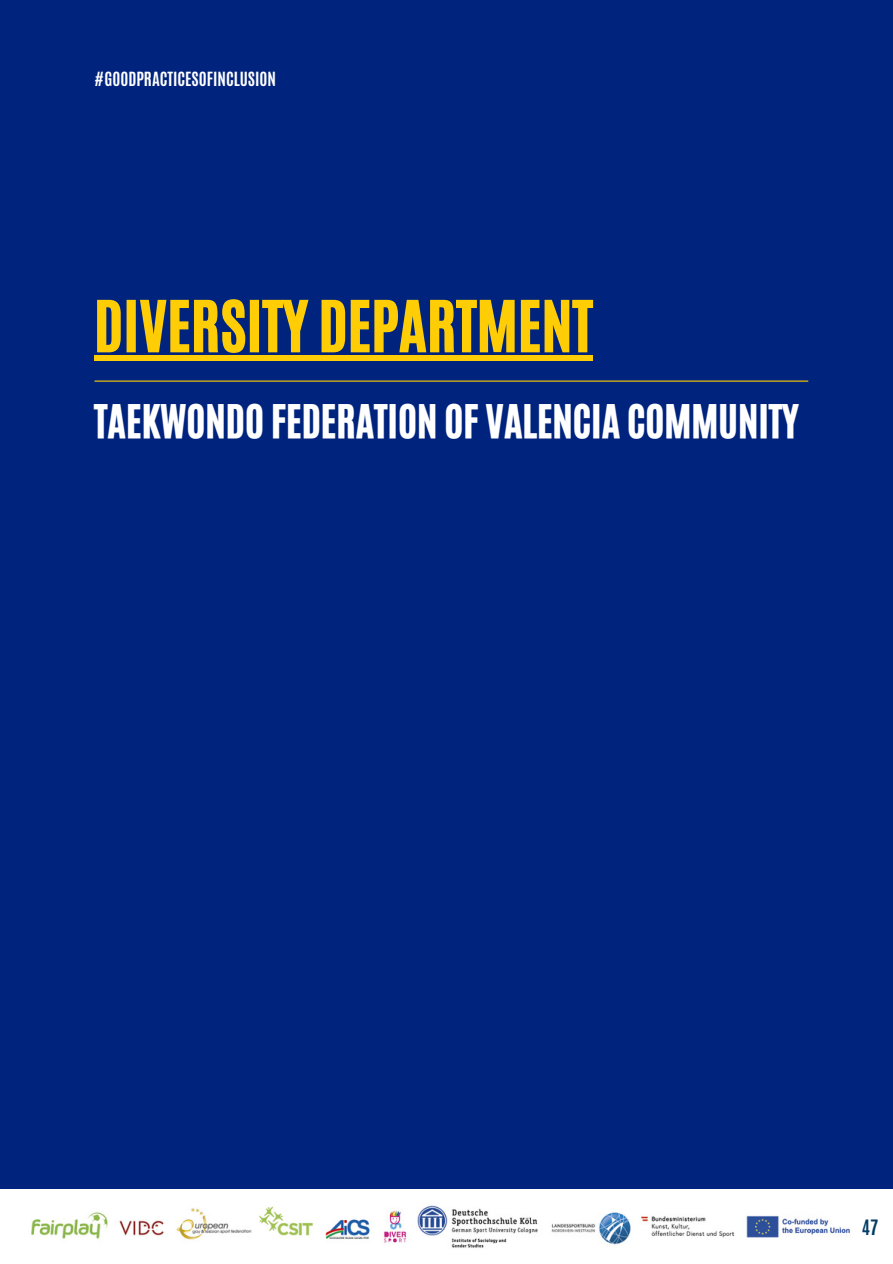
<style>
.page{position:relative;width:893px;height:1264px;background:#fff}
.page>*{position:absolute;margin:0;border:0;box-sizing:border-box;transform-origin:0 0}
.t1{font:59.4px "CA Generated";color:#ffcd05}
.t2{font:39px "CA Generated";color:#fff}
.t3{font:700 17.7px "Antonio";color:#003d62}
.t4{font:700 16.35px "Antonio";color:#fff}
</style>
<div class="page">
<div style="left:0;top:0;width:892px;height:1262px;background:#00247d"></div>
<hr style="left:95px;top:380px;width:712px;height:1px;background:#ffcd05">
<div style="left:94px;top:355px;width:498px;height:5px;background:#ffcd05"></div>
<img style="left:0;top:1189px;width:892px;height:73px">
<p class="t4" style="left:94px;top:67px;width:183px">#GOODPRACTICESOFINCLUSION</p>
<p class="t1" style="left:94px;top:284px;width:500px">DIVERSITY DEPARTMENT</p>
<p class="t2" style="left:94px;top:393px;width:705px">TAEKWONDO FEDERATION OF VALENCIA COMMUNITY</p>
<p class="t3" style="left:861px;top:1214px;width:18px">47</p>
</div>
